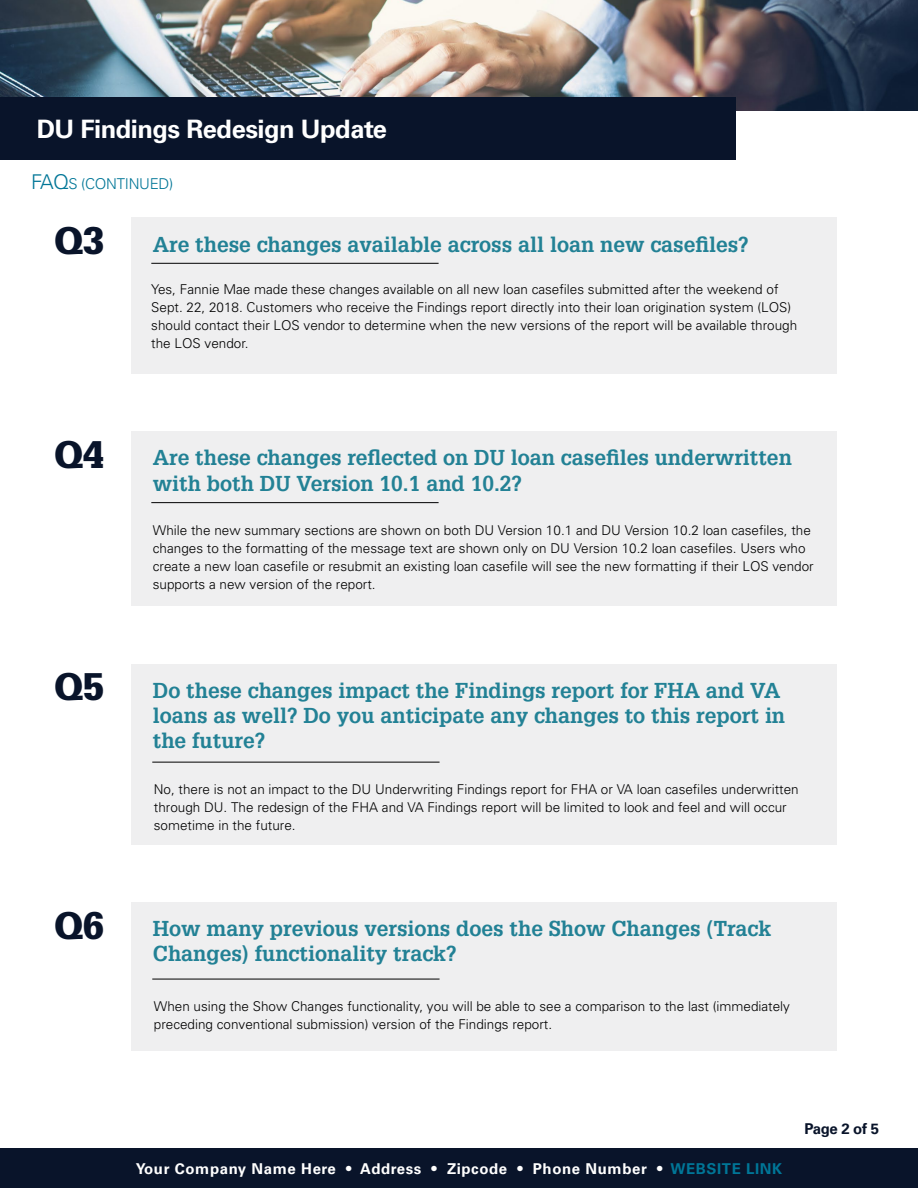
<style>
.page{position:relative;width:918px;height:1188px;background:#fff}
.page>*{position:absolute;margin:0;border:0;box-sizing:border-box;transform-origin:0 0}
.t1{font:900 37.5px "Glypha LT Std";color:#09142a}
.t2{font:700 25.5px "Univers LT Pro 65";letter-spacing:-.02em;color:#fff}
.t3{font:700 21px/25.2px "Glypha LT Pro";color:#228195}
.t4{font:700 15px "Univers LT Pro 65";letter-spacing:.04em;color:#fff}
.t5{font:300 15px "Univers LT Pro 45";letter-spacing:-.02em;color:#007697}
.t6{font:700 15px "Univers LT Pro 65";letter-spacing:-.03em;color:#09142a}
.t7{font:300 13.5px/18px "Univers";color:#000}
.s1{font-size:20.4px}
.s2{color:#007697}
</style>
<div class="page">
<div style="left:0;top:1149px;width:918px;height:39px;background:#09142a"></div>
<img style="left:0;top:0;width:918px;height:110px">
<div style="left:0;top:97px;width:735px;height:63px;background:#09142a"></div>
<div style="left:131px;top:431px;width:706px;height:175px;background:#efeff0"></div>
<hr style="left:151px;top:502px;width:288px;height:1px;background:#000">
<div style="left:131px;top:218px;width:706px;height:156px;background:#efeff0"></div>
<hr style="left:151px;top:263px;width:288px;height:1px;background:#000">
<div style="left:131px;top:664px;width:706px;height:181px;background:#efeff0"></div>
<hr style="left:152px;top:762px;width:288px;height:1px;background:#000">
<div style="left:131px;top:902px;width:706px;height:149px;background:#efeff0"></div>
<hr style="left:152px;top:979px;width:288px;height:1px;background:#000">
<h2 class="t2" style="left:37px;top:111px;width:352px">DU Findings Redesign Update</h2>
<p class="t5" style="left:31px;top:174px;width:144px"><span class="s1">FAQ</span>S (CONTINUED)</p>
<h1 class="t1" style="left:54px;top:218px;width:52px">Q3</h1>
<h3 class="t3" style="left:153px;top:231px;width:597px">Are these changes available across all loan new casefiles?</h3>
<p class="t7" style="left:151px;top:280px;width:647px">Yes, Fannie Mae made these changes available on all new loan casefiles submitted after the weekend of Sept. 22, 2018. Customers who receive the Findings report directly into their loan origination system (LOS) should contact their LOS vendor to determine when the new versions of the report will be available through the LOS vendor.</p>
<h1 class="t1" style="left:54px;top:432px;width:52px">Q4</h1>
<h1 class="t1" style="left:54px;top:664px;width:52px">Q5</h1>
<h1 class="t1" style="left:54px;top:903px;width:52px">Q6</h1>
<h3 class="t3" style="left:153px;top:445px;width:641px">Are these changes reflected on DU loan casefiles underwritten with both DU Version 10.1 and 10.2?</h3>
<p class="t7" style="left:153px;top:521px;width:662px">While the new summary sections are shown on both DU Version 10.1 and DU Version 10.2 loan casefiles, the changes to the formatting of the message text are shown only on DU Version 10.2 loan casefiles. Users who create a new loan casefile or resubmit an existing loan casefile will see the new formatting if their LOS vendor supports a new version of the report.</p>
<h3 class="t3" style="left:153px;top:677px;width:634px">Do these changes impact the Findings report for FHA and VA loans as well? Do you anticipate any changes to this report in the future?</h3>
<p class="t7" style="left:154px;top:780px;width:646px">No, there is not an impact to the DU Underwriting Findings report for FHA or VA loan casefiles underwritten through DU. The redesign of the FHA and VA Findings report will be limited to look and feel and will occur sometime in the future.</p>
<h3 class="t3" style="left:153px;top:916px;width:620px">How many previous versions does the Show Changes (Track<br>Changes) functionality track?</h3>
<p class="t7" style="left:154px;top:997px;width:638px">When using the Show Changes functionality, you will be able to see a comparison to the last (immediately preceding conventional submission) version of the Findings report.</p>
<p class="t4" style="left:136px;top:1158px;width:648px">Your Company Name Here • Address • Zipcode • Phone Number • <span class="s2">WEBSITE LINK</span></p>
<p class="t6" style="left:805px;top:1118px;width:76px">Page 2 of 5</p>
</div>
